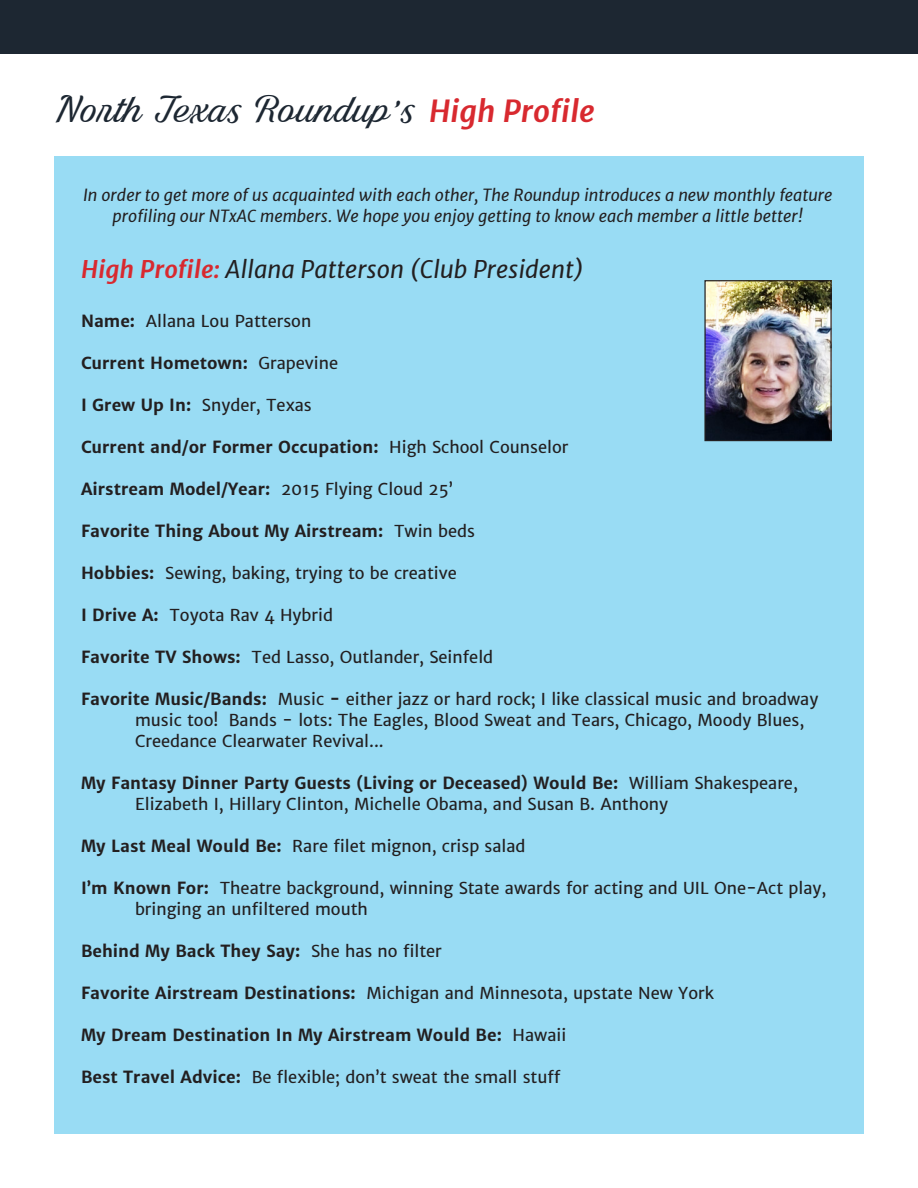
<style>
.page{position:relative;width:918px;height:1188px;background:#fff}
.page>*{position:absolute;margin:0;border:0;box-sizing:border-box;transform-origin:0 0}
.t1{font:42px "Bright Larch PERSONALUSEONLY";letter-spacing:.02em;color:#1d2732}
.t2{font:italic 700 30px "Merriweather Sans";color:#d8292f}
.t3{font:italic 24px "Merriweather Sans";color:#231f20}
.t4{font:16.5px "Merriweather Sans";color:#231f20}
.t5{font:700 16.5px "Merriweather Sans";color:#231f20}
.t6{font:italic 16.5px/21px "Merriweather Sans";color:#231f20;text-align:center}
.s1{font-weight:700;color:#d8292f}
.s2{font-weight:700}
.s3{font-weight:400}
</style>
<div class="page">
<div style="left:0;top:0;width:918px;height:54px;background:#1d2732"></div>
<div style="left:54px;top:157px;width:810px;height:977px;background:#99dcf4"></div>
<img style="left:706px;top:282px;width:124px;height:157px">
<div style="left:704px;top:280px;width:128px;height:161px;border:1px solid #231f20"></div>
<p class="t1" style="left:55px;top:84px;width:361px">North Texas Roundup’s</p>
<p class="t2" style="left:429px;top:92px;width:167px">High Profile</p>
<p class="t6" style="left:83px;top:184px;width:751px">In order to get more of us acquainted with each other, The Roundup introduces a new monthly feature profiling our NTxAC members. We hope you enjoy getting to know each member a little better!</p>
<p class="t3" style="left:81px;top:255px;width:504px"><span class="s1">High Profile:</span> Allana Patterson (Club President)</p>
<p class="t4" style="left:81px;top:311px;width:232px"><span class="s2">Name:</span> Allana Lou Patterson</p>
<p class="t5" style="left:81px;top:353px;width:259px">Current Hometown: <span class="s3">Grapevine</span></p>
<p class="t4" style="left:81px;top:395px;width:232px"><span class="s2">I Grew Up In:</span> Snyder, Texas</p>
<p class="t5" style="left:81px;top:437px;width:489px">Current and/or Former Occupation: <span class="s3">High School Counselor</span></p>
<p class="t5" style="left:81px;top:479px;width:373px">Airstream Model/Year: <span class="s3">2015 Flying Cloud 25’</span></p>
<p class="t5" style="left:81px;top:521px;width:395px">Favorite Thing About My Airstream: <span class="s3">Twin beds</span></p>
<p class="t4" style="left:81px;top:563px;width:377px"><span class="s2">Hobbies:</span> Sewing, baking, trying to be creative</p>
<p class="t4" style="left:81px;top:605px;width:254px"><span class="s2">I Drive A:</span> Toyota Rav 4 Hybrid</p>
<p class="t4" style="left:81px;top:647px;width:414px"><span class="s2">Favorite TV Shows:</span> Ted Lasso, Outlander, Seinfeld</p>
<p class="t4" style="left:81px;top:689px;width:739px"><span class="s2">Favorite Music/Bands:</span> Music <span class="s2">-</span> either jazz or hard rock; I like classical music and broadway</p>
<p class="t4" style="left:135px;top:710px;width:671px">music too! Bands - lots: The Eagles, Blood Sweat and Tears, Chicago, Moody Blues,</p>
<p class="t4" style="left:135px;top:731px;width:250px">Creedance Clearwater Revival...</p>
<p class="t5" style="left:81px;top:773px;width:718px">My Fantasy Dinner Party Guests (Living or Deceased) Would Be: <span class="s3">William Shakespeare,</span></p>
<p class="t4" style="left:135px;top:794px;width:535px">Elizabeth I, Hillary Clinton, Michelle Obama, and Susan B. Anthony</p>
<p class="t4" style="left:81px;top:836px;width:446px"><span class="s2">My Last Meal Would Be:</span> Rare filet mignon, crisp salad</p>
<p class="t4" style="left:81px;top:878px;width:747px"><span class="s2">I’m Known For:</span> Theatre background, winning State awards for acting and UIL One-Act play,</p>
<p class="t4" style="left:135px;top:899px;width:234px">bringing an unfiltered mouth</p>
<p class="t5" style="left:81px;top:941px;width:362px">Behind My Back They Say: <span class="s3">She has no filter</span></p>
<p class="t4" style="left:81px;top:983px;width:635px"><span class="s2">Favorite Airstream Destinations:</span> Michigan and Minnesota, upstate New York</p>
<p class="t5" style="left:81px;top:1025px;width:487px">My Dream Destination In My Airstream Would Be: <span class="s3">Hawaii</span></p>
<p class="t4" style="left:81px;top:1067px;width:481px"><span class="s2">Best Travel Advice:</span> Be flexible; don’t sweat the small stuff</p>
</div>
